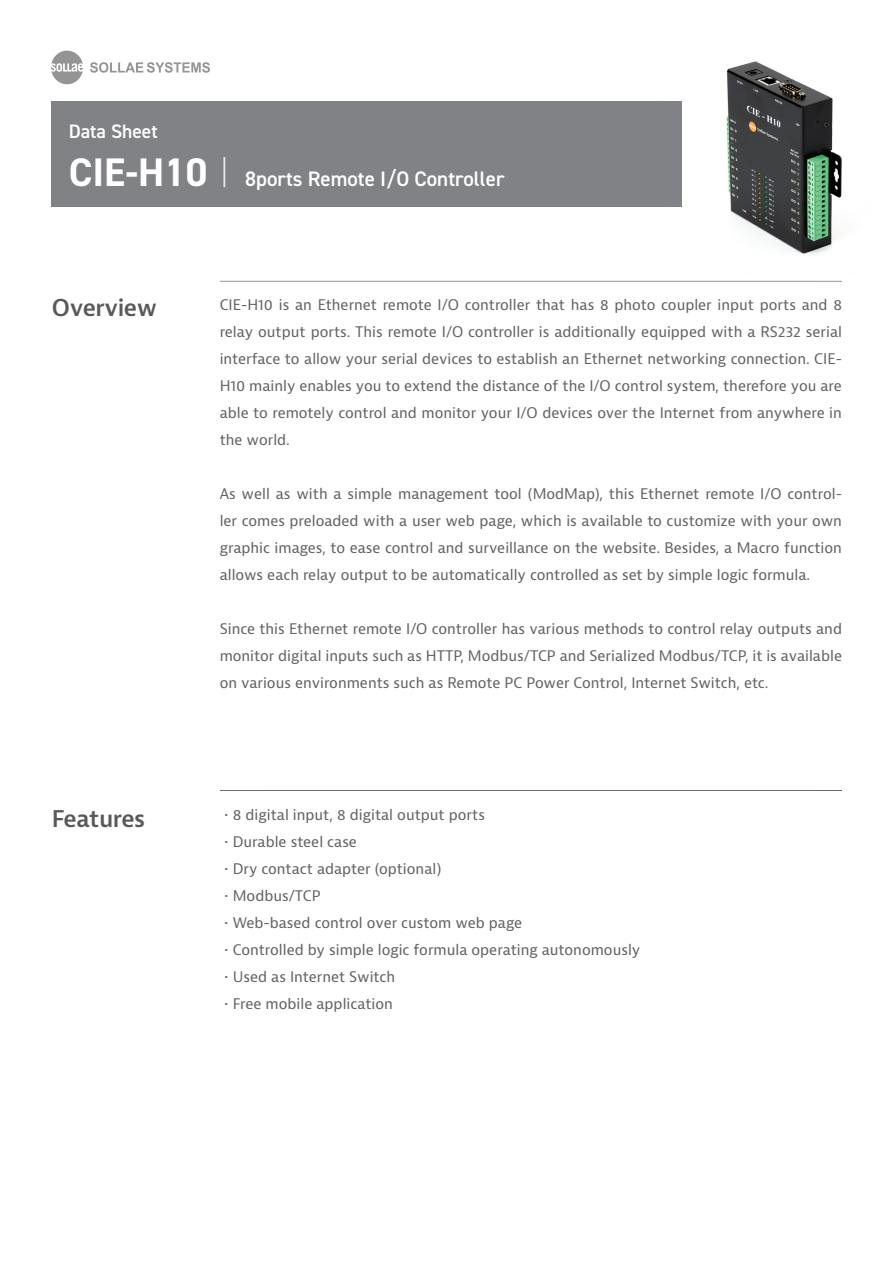
<style>
.page{position:relative;width:893px;height:1263px;background:#fff}
.page>*{position:absolute;margin:0;border:0;box-sizing:border-box;transform-origin:0 0}
.spec{font:600 22.5px "Bernina Sans";letter-spacing:-.02em;color:#57595a}
.spec-2{font:600 21px "DIN2014";color:#fff}
.spec-3{font:600 19.5px "DIN2014";color:#fff}
.spec-4{font:14.25px/27px "Bernina Sans";color:#636366;text-align:justify}
.s1{font-weight:700;font-size:39.9px}
.s2{font-family:"Yoon Gothic Pro 740"}
</style>
<div class="page">
<img style="left:650px;top:61px;width:192px;height:193px">
<div style="left:51px;top:102px;width:631px;height:105px;background:#808285"></div>
<div style="left:222px;top:156px;width:6px;height:23px;background:#fff;opacity:.75"></div>
<div style="left:222px;top:165px;width:6px;height:24px;background:#f9a51b;opacity:.75"></div>
<hr style="left:220px;top:280px;width:617px;height:3px;background:#fff;opacity:.75">
<hr style="left:223px;top:280px;width:621px;height:3px;background:#f9a51b;opacity:.75">
<hr style="left:219px;top:789px;width:619px;height:3px;background:#fff;opacity:.75">
<hr style="left:223px;top:789px;width:621px;height:3px;background:#f9a51b;opacity:.75">
<svg style="left:90px;top:62px;width:120px;height:11px"></svg>
<svg style="left:51px;top:51px;width:32px;height:33px"></svg>
<p class="spec-3" style="left:69px;top:119px;width:90px">Data Sheet</p>
<p class="spec-2" style="left:69px;top:165px;width:437px"><span class="s1">CIE-H10</span> 8ports Remote I/O Controller</p>
<p class="spec" style="left:52px;top:293px;width:107px">Overview</p>
<p class="spec" style="left:52px;top:804px;width:95px">Features</p>
<p class="spec-4" style="left:220px;top:291px;width:624px">CIE-H10 is an Ethernet remote I/O controller that has 8 photo coupler input ports and 8 relay output ports. This remote I/O controller is additionally equipped with a RS232 serial interface to allow your serial devices to establish an Ethernet networking connection. CIE-H10 mainly enables you to extend the distance of the I/O control system, therefore you are able to remotely control and monitor your I/O devices over the Internet from anywhere in the world.</p>
<p class="spec-4" style="left:220px;top:480px;width:624px">As well as with a simple management tool (ModMap), this Ethernet remote I/O control&shy;ler comes preloaded with a user web page, which is available to customize with your own graphic images, to ease control and surveillance on the website. Besides, a Macro function allows each relay output to be automatically controlled as set by simple logic formula.</p>
<p class="spec-4" style="left:220px;top:615px;width:624px">Since this Ethernet remote I/O controller has various methods to control relay outputs and monitor digital inputs such as HTTP, Modbus/TCP and Serialized Modbus/TCP, it is available on various environments such as Remote PC Power Control, Internet Switch, etc.</p>
<p class="spec-4" style="left:220px;top:801px;width:267px"><span class="s2">•</span>8 digital input, 8 digital output ports</p>
<p class="spec-4" style="left:220px;top:828px;width:139px"><span class="s2">•</span>Durable steel case</p>
<p class="spec-4" style="left:220px;top:855px;width:223px"><span class="s2">•</span>Dry contact adapter (optional)</p>
<p class="spec-4" style="left:220px;top:882px;width:103px"><span class="s2">•</span>Modbus/TCP</p>
<p class="spec-4" style="left:220px;top:909px;width:304px"><span class="s2">•</span>Web-based control over custom web page</p>
<p class="spec-4" style="left:220px;top:936px;width:422px"><span class="s2">•</span>Controlled by simple logic formula operating autonomously</p>
<p class="spec-4" style="left:220px;top:963px;width:177px"><span class="s2">•</span>Used as Internet Switch</p>
<p class="spec-4" style="left:220px;top:990px;width:175px"><span class="s2">•</span>Free mobile application</p>
</div>
